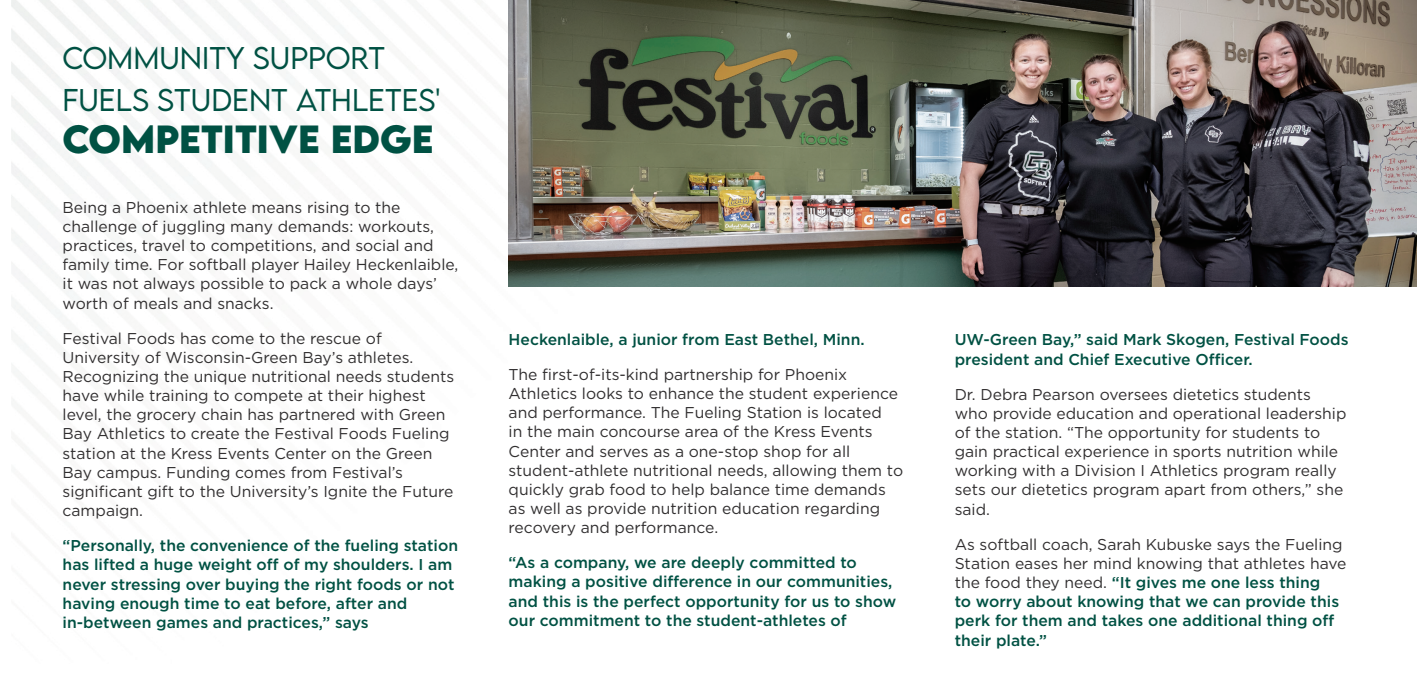
<style>
.page{position:relative;width:1417px;height:675px;background:#fff}
.page>*{position:absolute;margin:0;border:0;box-sizing:border-box;transform-origin:0 0}
.Heading{font:700 34.82px "LEMONMILK";color:#005143}
.Heading-2{font:300 27.82px "LEMONMILK";color:#005143}
.Body_Copy{font:15.75px/19.2px "Gotham";color:#312f30}
.Body_Copy-2{font:500 15.75px/19.2px "Gotham";color:#005143}
.s1{font-weight:400;color:#312f30}
</style>
<div class="page">
<img style="left:11px;top:0;width:665px;height:430px">
<img style="left:508px;top:0;width:908px;height:286px">
<p class="Heading-2" style="left:63px;top:40px;width:324px">COMMUNITY SUPPORT</p>
<p class="Heading-2" style="left:63px;top:82px;width:379px">FUELS STUDENT ATHLETES'</p>
<p class="Heading" style="left:63px;top:115px;width:373px">COMPETITIVE EDGE</p>
<p class="Body_Copy" style="left:63px;top:197px;width:397px">Being a Phoenix athlete means rising to the challenge of juggling many demands: workouts, practices, travel to competitions, and social and family time. For softball player Hailey Heckenlaible, it was not always possible to pack a whole days’ worth of meals and snacks.</p>
<p class="Body_Copy" style="left:63px;top:328px;width:393px">Festival Foods has come to the rescue of University of Wisconsin-Green Bay’s athletes.<br>Recognizing the unique nutritional needs students have while training to compete at their highest level, the grocery chain has partnered with Green Bay Athletics to create the Festival Foods Fueling station at the Kress Events Center on the Green Bay campus. Funding comes from Festival’s significant gift to the University’s Ignite the Future campaign.</p>
<p class="Body_Copy-2" style="left:63px;top:535px;width:397px">“Personally, the convenience of the fueling station has lifted a huge weight off of my shoulders. I am never stressing over buying the right foods or not having enough time to eat before, after and in-between games and practices,” says</p>
<p class="Body_Copy-2" style="left:508px;top:329px;width:357px">Heckenlaible, a junior from East Bethel, Minn.</p>
<p class="Body_Copy" style="left:508px;top:364px;width:396px">The first-of-its-kind partnership for Phoenix Athletics looks to enhance the student experience and performance. The Fueling Station is located<br>in the main concourse area of the Kress Events Center and serves as a one-stop shop for all student-athlete nutritional needs, allowing them to quickly grab food to help balance time demands as well as provide nutrition education regarding recovery and performance.</p>
<p class="Body_Copy-2" style="left:508px;top:552px;width:389px">“As a company, we are deeply committed to making a positive difference in our communities, and this is the perfect opportunity for us to show our commitment to the student-athletes of</p>
<p class="Body_Copy-2" style="left:954px;top:330px;width:395px">UW-Green Bay,” said Mark Skogen, Festival Foods president and Chief Executive Officer.</p>
<p class="Body_Copy" style="left:954px;top:384px;width:393px">Dr. Debra Pearson oversees dietetics students who provide education and operational leadership of the station. “The opportunity for students to gain practical experience in sports nutrition while working with a Division I Athletics program really sets our dietetics program apart from others,” she said.</p>
<p class="Body_Copy-2" style="left:954px;top:534px;width:393px"><span class="s1">As softball coach, Sarah Kubuske says the Fueling Station eases her mind knowing that athletes have the food they need.</span> “It gives me one less thing<br>to worry about knowing that we can provide this perk for them and takes one additional thing off their plate.”</p>
</div>
